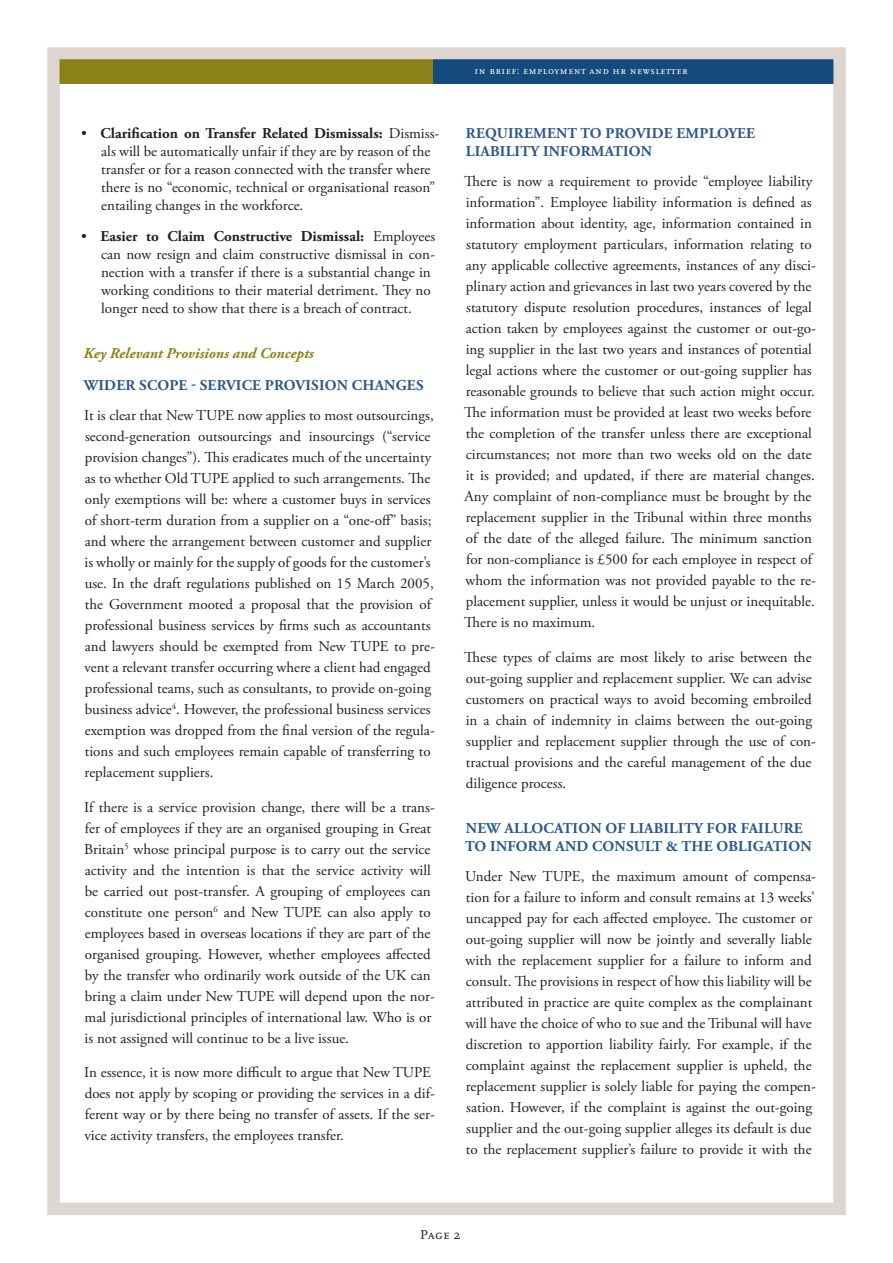
<style>
.page{position:relative;width:893px;height:1263px;background:#fff}
.page>*{position:absolute;margin:0;border:0;box-sizing:border-box;transform-origin:0 0}
.t1{font:15px/21px "Adobe Garamond Pro";color:#231f20}
.t2{font:700 15px/18px "Adobe Garamond Pro";letter-spacing:.015em;color:#2b598a}
.t3{font:italic 700 15px "Adobe Garamond Pro";color:#8a8218}
.t4{font:13.5px "Scala Caps";color:#231f20}
.t5{font:10.5px "Scala LF Caps";letter-spacing:.05em;color:#fff}
.t6{font:7.35px "Scala LF Caps";letter-spacing:.145em;color:#fff}
.s1{font-weight:700}
.s2{font-size:10.5px}
</style>
<div class="page">
<div style="left:54px;top:52px;width:379px;height:32px;background:#8a8218"></div>
<div style="left:54px;top:52px;width:785px;height:31px;background:#144a7c"></div>
<div style="left:54px;top:52px;width:379px;height:31px;background:#8a8218"></div>
<div style="left:48px;top:47px;width:797px;height:1168px;border:12px solid #ddd5d0"></div>
<p class="t1" style="left:101px;top:125px;width:340px;line-height:18px;text-indent:-20px">• <span class="s1">CLARIFICATION ON TRANSFER RELATED DISMISSALS:</span> Dismiss&shy;als will be automatically unfair if they are by reason of the transfer or for a reason connected with the transfer where there is no “economic, technical or organisational reason” entailing changes in the workforce.</p>
<p class="t1" style="left:101px;top:228px;width:336px;line-height:18px;text-indent:-20px">• <span class="s1">EASIER TO CLAIM CONSTRUCTIVE DISMISSAL:</span> Employees can now resign and claim constructive dismissal in con&shy;nection with a transfer if there is a substantial change in working conditions to their material detriment. They no longer need to show that there is a breach of contract.</p>
<p class="t3" style="left:84px;top:345px;width:232px">Key Relevant Provisions and Concepts</p>
<p class="t2" style="left:84px;top:376px;width:341px">WIDER SCOPE - SERVICE PROVISION CHANGES</p>
<p class="t1" style="left:84px;top:406px;width:352px">It is clear that New TUPE now applies to most outsourcings, second-generation outsourcings and insourcings (“service provision changes”). This eradicates much of the uncertainty as to whether Old TUPE applied to such arrangements. The only exemptions will be: where a customer buys in services of short-term duration from a supplier on a “one-off” basis; and where the arrangement between customer and supplier is wholly or mainly for the supply of goods for the customer’s use. In the draft regulations published on 15 March 2005, the Government mooted a proposal that the provision of professional business services by firms such as accountants and lawyers should be exempted from New TUPE to pre&shy;vent a relevant transfer occurring where a client had engaged professional teams, such as consultants, to provide on-going business advice<sup>4</sup>. However, the professional business services exemption was dropped from the final version of the regula&shy;tions and such employees remain capable of transferring to replacement suppliers.</p>
<p class="t1" style="left:84px;top:797px;width:352px">If there is a service provision change, there will be a trans&shy;fer of employees if they are an organised grouping in Great Britain<sup>5</sup> whose principal purpose is to carry out the service activity and the intention is that the service activity will be carried out post-transfer. A grouping of employees can constitute one person<sup>6</sup> and New TUPE can also apply to employees based in overseas locations if they are part of the organised grouping. However, whether employees affected by the transfer who ordinarily work outside of the UK can bring a claim under New TUPE will depend upon the nor&shy;mal jurisdictional principles of international law. Who is or is not assigned will continue to be a live issue.</p>
<p class="t1" style="left:84px;top:1063px;width:352px">In essence, it is now more difficult to argue that New TUPE does not apply by scoping or providing the services in a dif&shy;ferent way or by there being no transfer of assets. If the ser&shy;vice activity transfers, the employees transfer.</p>
<p class="t5" style="left:475px;top:65px;width:215px">in brief: employment and hr newsletter</p>
<p class="t6" style="left:462px;top:68px;width:131px">morrison <span class="s2">&amp;</span> foerster mnp</p>
<p class="t2" style="left:466px;top:124px;width:245px">REQUIREMENT TO PROVID E EMPLO</p>
<p class="t2" style="left:728px;top:124px;width:28px">YEE</p>
<p class="t2" style="left:466px;top:142px;width:188px">LIABILITY INFO RMATION</p>
<p class="t1" style="left:464px;top:172px;width:353px">There is now a requirement to provide “employee liability information”. Employee liability information is defined as information about identity, age, information contained in statutory employment particulars, information relating to any applicable collective agreements, instances of any disci&shy;plinary action and grievances in last two years covered by the statutory dispute resolution procedures, instances of legal action taken by employees against the customer or out-go&shy;ing supplier in the last two years and instances of potential legal actions where the customer or out-going supplier has reasonable grounds to believe that such action might occur.<br>The information must be provided at least two weeks before the completion of the transfer unless there are exceptional circumstances; not more than two weeks old on the date it is provided; and updated, if there are material changes.<br>Any complaint of non-compliance must be brought by the replacement supplier in the Tribunal within three months of the date of the alleged failure. The minimum sanction for non-compliance is £500 for each employee in respect of whom the information was not provided payable to the re&shy;placement supplier, unless it would be unjust or inequitable.<br>There is no maximum.</p>
<p class="t1" style="left:464px;top:647px;width:353px">These types of claims are most likely to arise between the out-going supplier and replacement supplier. We can advise customers on practical ways to avoid becoming embroiled in a chain of indemnity in claims between the out-going supplier and replacement supplier through the use of con&shy;tractual provisions and the careful management of the due diligence process.</p>
<p class="t2" style="left:466px;top:819px;width:50px">NEW ALLO</p>
<p class="t2" style="left:465px;top:819px;width:348px;text-indent:78px">CATIO N OF LIABILITY FO R FAILURE<br>TO INFO RM AND CONSULT &amp; THE OBLIGATION</p>
<p class="t1" style="left:465px;top:866px;width:352px">Under New TUPE, the maximum amount of compensa&shy;tion for a failure to inform and consult remains at 13 weeks’ uncapped pay for each affected employee. The customer or out-going supplier will now be jointly and severally liable with the replacement supplier for a failure to inform and consult. The provisions in respect of how this liability will be attributed in practice are quite complex as the complainant will have the choice of who to sue and the Tribunal will have discretion to apportion liability fairly. For example, if the complaint against the replacement supplier is upheld, the replacement supplier is solely liable for paying the compen&shy;sation. However, if the complaint is against the out-going supplier and the out-going supplier alleges its default is due to the replacement supplier’s failure to provide it with the</p>
<p class="t4" style="left:420px;top:1227px;width:31px">Page</p>
</div>
